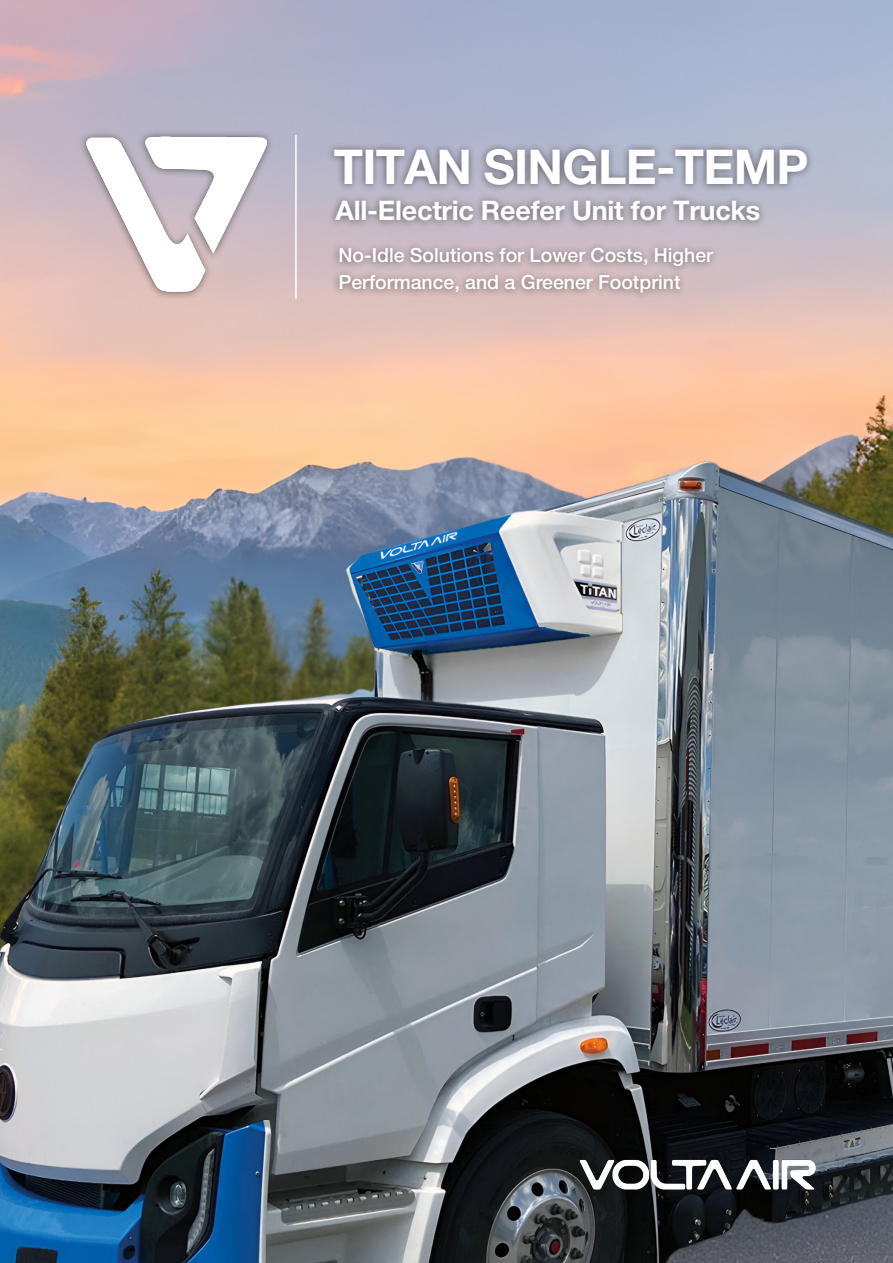
<style>
.page{position:relative;width:893px;height:1263px;background:#fff}
.page>*{position:absolute;margin:0;border:0;box-sizing:border-box;transform-origin:0 0}
.t1{font:700 48px "Helvetica Neue LT Pro";letter-spacing:-.015em;color:#fff}
.t2{font:700 27px "Helvetica Neue LT Pro";letter-spacing:-.01em;color:#fff}
.t3{font:500 19.5px/27.3px "Helvetica Neue LT Pro";color:#fff}
</style>
<div class="page">
<img style="left:0;top:135px;width:893px;height:1128px">
<img style="left:578px;top:1137px;width:282px;height:81px">
<div style="left:325px;top:142px;width:489px;height:51px;background:#231f20;opacity:.6"></div>
<div style="left:331px;top:241px;width:389px;height:60px;background:#231f20;opacity:.6"></div>
<div style="left:327px;top:194px;width:439px;height:36px;background:#231f20;opacity:.6"></div>
<img style="left:72px;top:109px;width:209px;height:210px">
<hr style="left:295px;top:135px;width:2px;height:164px;background:#fff">
<p class="t1" style="left:334px;top:137px;width:476px">TITAN SINGLE-TEMP</p>
<p class="t2" style="left:336px;top:194px;width:426px">All-Electric Reefer Unit for Trucks</p>
<p class="t3" style="left:338px;top:241px;width:376px">No-Idle Solutions for Lower Costs, Higher<br>Performance, and a Greener Footprint</p>
</div>
